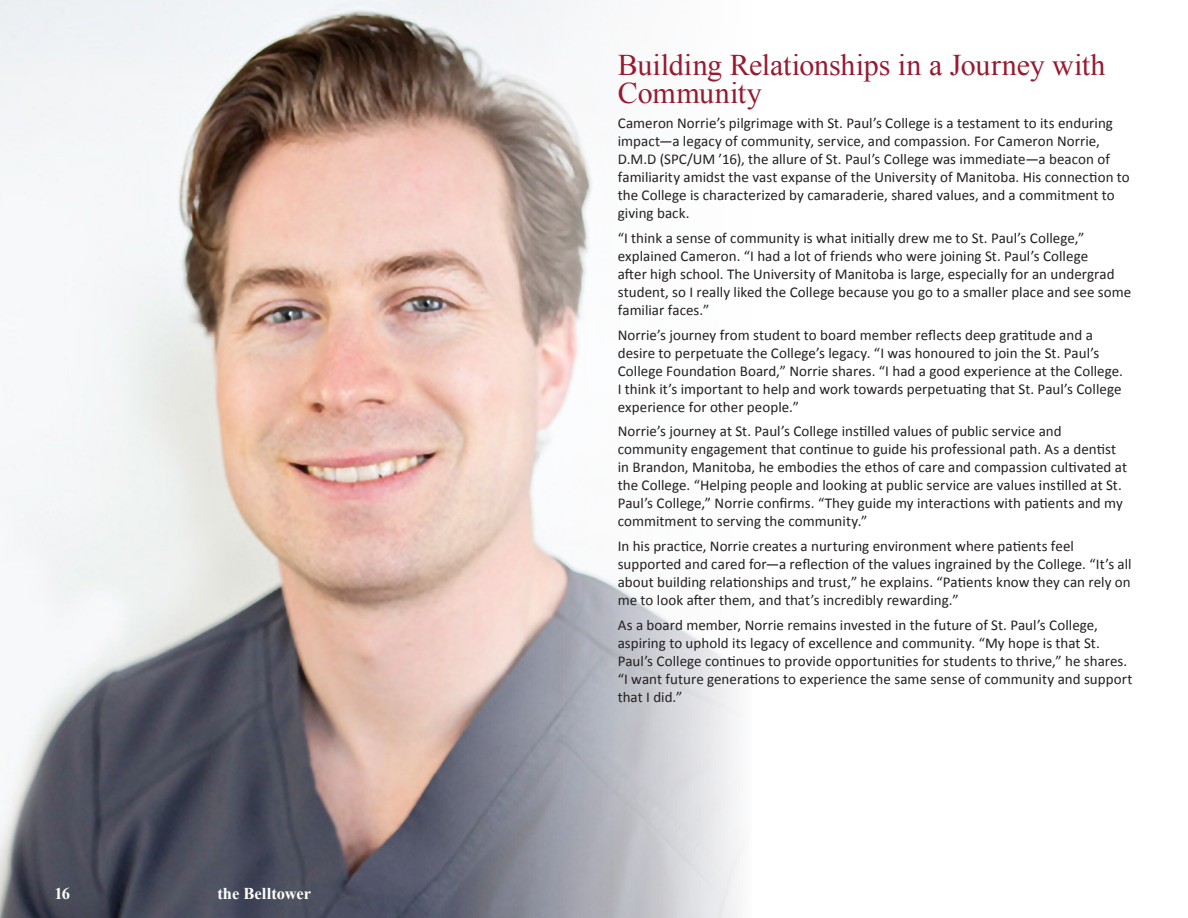
<style>
.page{position:relative;width:1188px;height:918px;background:#fff}
.page>*{position:absolute;margin:0;border:0;box-sizing:border-box;transform-origin:0 0}
.Body{font:30px/28.5px "Times New Roman";letter-spacing:-.01em;color:#981a31}
.t1{font:700 16.5px "Times New Roman";color:#fff}
.Body-2{font:15px/18px "Calibri";letter-spacing:.005em;color:#231f20}
</style>
<div class="page">
<img style="left:0;top:0;width:743px;height:918px">
<p class="t1" style="left:55px;top:882px;width:17px">16</p>
<p class="t1" style="left:218px;top:882px;width:95px">the Belltower</p>
<p class="Body" style="left:618px;top:50px;width:489px">Building Relationships in a Journey with<br>Community</p>
<p class="Body-2" style="left:618px;top:114px;width:514px">Cameron Norrie’s pilgrimage with St. Paul’s College is a testament to its enduring impact—a legacy of community, service, and compassion. For Cameron Norrie, D.M.D (SPC/UM ’16), the allure of St. Paul’s College was immediate—a beacon of familiarity amidst the vast expanse of the University of Manitoba. His connection to the College is characterized by camaraderie, shared values, and a commitment to giving back.</p>
<p class="Body-2" style="left:618px;top:228px;width:515px">“I think a sense of community is what initially drew me to St. Paul’s College,” explained Cameron. “I had a lot of friends who were joining St. Paul’s College<br>after high school. The University of Manitoba is large, especially for an undergrad student, so I really liked the College because you go to a smaller place and see some familiar faces.”</p>
<p class="Body-2" style="left:618px;top:325px;width:507px">Norrie’s journey from student to board member reflects deep gratitude and a desire to perpetuate the College’s legacy. “I was honoured to join the St. Paul’s College Foundation Board,” Norrie shares. “I had a good experience at the College.<br>I think it’s important to help and work towards perpetuating that St. Paul’s College experience for other people.”</p>
<p class="Body-2" style="left:618px;top:422px;width:511px">Norrie’s journey at St. Paul’s College instilled values of public service and community engagement that continue to guide his professional path. As a dentist in Brandon, Manitoba, he embodies the ethos of care and compassion cultivated at the College. “Helping people and looking at public service are values instilled at St.<br>Paul’s College,” Norrie confirms. “They guide my interactions with patients and my commitment to serving the community.”</p>
<p class="Body-2" style="left:618px;top:537px;width:515px">In his practice, Norrie creates a nurturing environment where patients feel supported and cared for—a reflection of the values ingrained by the College. “It’s all about building relationships and trust,” he explains. “Patients know they can rely on me to look after them, and that’s incredibly rewarding.”</p>
<p class="Body-2" style="left:618px;top:615px;width:516px">As a board member, Norrie remains invested in the future of St. Paul’s College, aspiring to uphold its legacy of excellence and community. “My hope is that St.<br>Paul’s College continues to provide opportunities for students to thrive,” he shares. “I want future generations to experience the same sense of community and support that I did.”</p>
</div>
